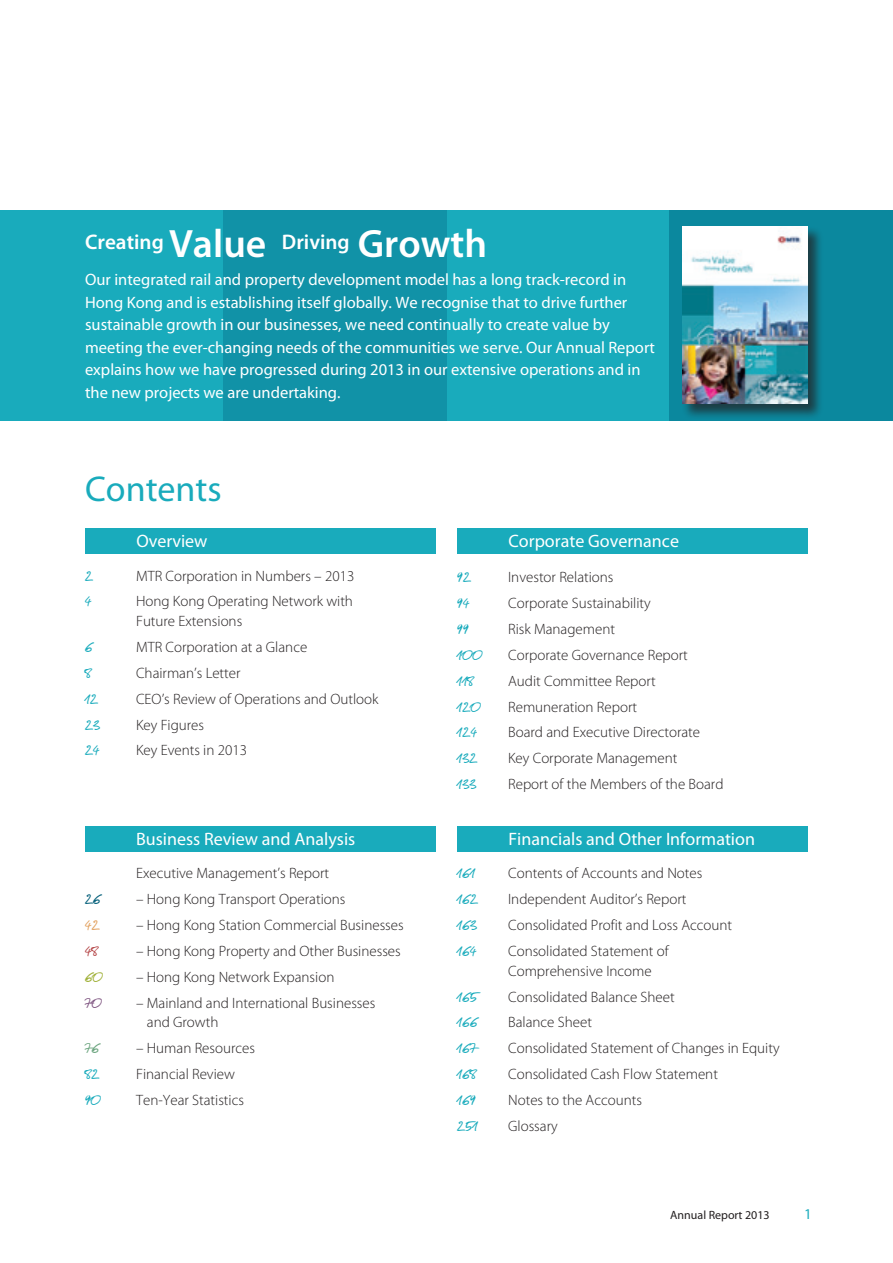
<style>
.page{position:relative;width:893px;height:1263px;background:#fff}
.page>*{position:absolute;margin:0;border:0;box-sizing:border-box;transform-origin:0 0}
.t1{font:36px "Myriad Pro";color:#19abbc}
.t2{font:600 21.15px "Myriad Pro";color:#fff}
.t3{font:19.5px "Lobbo";color:#19abbc}
.t4{font:18px "Myriad Pro";color:#fff}
.t5{font:18px "Christopherhand";color:#19abbc}
.t6{font:18px "Christopherhand";color:#005d78}
.t7{font:18px "Christopherhand";color:#e2a15f}
.t8{font:18px "Christopherhand";color:#b54749}
.t9{font:18px "Christopherhand";color:#9eaf35}
.t10{font:18px "Christopherhand";color:#805682}
.t11{font:18px "Christopherhand";color:#6aa47e}
.t12{font:16.5px/22.5px "Myriad Pro";color:#fff}
.t13{font:300 15px/19.5px "Myriad Pro";color:#231f20}
.t14{font:15px "Myriad Pro";color:#19abbc}
.t15{font:12px "Myriad Pro";color:#231f20}
.s1{font-size:39.75px}
.s2{font-family:"Christopherhand";font-size:18px}
.s3{font-family:"Lobbo";font-size:19.5px}
</style>
<div class="page">
<div style="left:0;top:210px;width:893px;height:211px;background:#19abbc"></div>
<div style="left:670px;top:210px;width:223px;height:211px;background:#0b889e"></div>
<div style="left:223px;top:210px;width:223px;height:211px;background:#1192a7"></div>
<hr style="left:0;top:210px;width:1px;height:211px;background:#bd9d45">
<div style="left:682px;top:225px;width:142px;height:194px;background:#231f20;opacity:.7"></div>
<img style="left:682px;top:226px;width:126px;height:178px">
<div style="left:85px;top:826px;width:351px;height:25px;background:#19abbc"></div>
<div style="left:85px;top:528px;width:351px;height:25px;background:#19abbc"></div>
<div style="left:457px;top:528px;width:351px;height:25px;background:#19abbc"></div>
<div style="left:457px;top:826px;width:351px;height:25px;background:#19abbc"></div>
<h2 class="t2" style="left:85px;top:230px;width:404px">Creating <span class="s1">Value</span> Driving <span class="s1">Growth</span></h2>
<p class="t12" style="left:85px;top:269px;width:571px">Our integrated rail and property development model has a long track-record in Hong Kong and is establishing itself globally. We recognise that to drive further sustainable growth in our businesses, we need continually to create value by meeting the ever-changing needs of the communities we serve. Our Annual Report explains how we have progressed during 2013 in our extensive operations and in the new projects we are undertaking.</p>
<h1 class="t1" style="left:85px;top:469px;width:138px">Contents</h1>
<p class="t4" style="left:136px;top:531px;width:73px">Overview</p>
<p class="t4" style="left:508px;top:531px;width:172px">Corporate Governance</p>
<p class="t5" style="left:85px;top:568px;width:10px">2</p>
<p class="t13" style="left:136px;top:566px;width:220px">MTR Corporation in Numbers – 2013</p>
<p class="t5" style="left:85px;top:594px;width:8px">4</p>
<p class="t13" style="left:136px;top:592px;width:218px">Hong Kong Operating Network with<br>Future Extensions</p>
<p class="t5" style="left:85px;top:640px;width:9px">6</p>
<p class="t13" style="left:136px;top:637px;width:173px">MTR Corporation at a Glance</p>
<p class="t5" style="left:85px;top:666px;width:8px">8</p>
<p class="t13" style="left:136px;top:663px;width:106px">Chairman’s Letter</p>
<p class="t5" style="left:85px;top:691px;width:15px">12</p>
<p class="t13" style="left:136px;top:689px;width:244px">CEO’s Review of Operations and Outlook</p>
<p class="t5" style="left:85px;top:717px;width:17px">23</p>
<p class="t13" style="left:136px;top:715px;width:70px">Key Figures</p>
<p class="t5" style="left:85px;top:743px;width:16px">24</p>
<p class="t13" style="left:136px;top:741px;width:112px">Key Events in 2013</p>
<h3 class="t3" style="left:457px;top:567px;width:16px">9<span class="s2">2</span></h3>
<p class="t13" style="left:508px;top:568px;width:107px">Investor Relations</p>
<h3 class="t3" style="left:457px;top:593px;width:14px">9<span class="s2">4</span></h3>
<p class="t13" style="left:508px;top:594px;width:144px">Corporate Sustainability</p>
<h3 class="t3" style="left:457px;top:619px;width:13px">99</h3>
<p class="t13" style="left:508px;top:619px;width:108px">Risk Management</p>
<p class="t5" style="left:457px;top:648px;width:27px">100</p>
<p class="t13" style="left:508px;top:645px;width:181px">Corporate Governance Report</p>
<p class="t5" style="left:457px;top:674px;width:19px">118</p>
<p class="t13" style="left:508px;top:671px;width:149px">Audit Committee Report</p>
<p class="t5" style="left:457px;top:699px;width:25px">120</p>
<p class="t13" style="left:508px;top:697px;width:130px">Remuneration Report</p>
<p class="t5" style="left:457px;top:725px;width:22px">124</p>
<p class="t13" style="left:508px;top:723px;width:193px">Board and Executive Directorate</p>
<p class="t5" style="left:457px;top:751px;width:22px">132</p>
<p class="t13" style="left:508px;top:749px;width:171px">Key Corporate Management</p>
<p class="t5" style="left:457px;top:777px;width:21px">133</p>
<p class="t13" style="left:508px;top:775px;width:217px">Report of the Members of the Board</p>
<p class="t4" style="left:136px;top:829px;width:221px">Business Review and Analysis</p>
<p class="t4" style="left:508px;top:829px;width:248px">Financials and Other Information</p>
<p class="t13" style="left:136px;top:864px;width:195px">Executive Management’s Report</p>
<p class="t5" style="left:457px;top:866px;width:20px">161</p>
<p class="t13" style="left:508px;top:864px;width:196px">Contents of Accounts and Notes</p>
<p class="t5" style="left:457px;top:892px;width:23px">162</p>
<p class="t13" style="left:508px;top:890px;width:180px">Independent Auditor’s Report</p>
<p class="t5" style="left:457px;top:918px;width:22px">163</p>
<p class="t13" style="left:508px;top:916px;width:225px">Consolidated Profit and Loss Account</p>
<p class="t5" style="left:457px;top:944px;width:21px">164</p>
<p class="t13" style="left:508px;top:941px;width:162px">Consolidated Statement of<br>Comprehensive Income</p>
<p class="t5" style="left:457px;top:989px;width:22px">165</p>
<p class="t13" style="left:508px;top:987px;width:168px">Consolidated Balance Sheet</p>
<p class="t5" style="left:457px;top:1015px;width:23px">166</p>
<p class="t13" style="left:508px;top:1013px;width:85px">Balance Sheet</p>
<p class="t5" style="left:457px;top:1041px;width:22px">167</p>
<p class="t13" style="left:508px;top:1039px;width:273px">Consolidated Statement of Changes in Equity</p>
<p class="t5" style="left:457px;top:1067px;width:21px">168</p>
<p class="t13" style="left:508px;top:1065px;width:211px">Consolidated Cash Flow Statement</p>
<p class="t5" style="left:457px;top:1093px;width:21px">16<span class="s3">9</span></p>
<p class="t13" style="left:508px;top:1090px;width:135px">Notes to the Accounts</p>
<p class="t5" style="left:457px;top:1119px;width:22px">251</p>
<p class="t13" style="left:508px;top:1116px;width:51px">Glossary</p>
<p class="t6" style="left:85px;top:892px;width:18px">26</p>
<p class="t13" style="left:136px;top:890px;width:211px">– Hong Kong Transport Operations</p>
<p class="t7" style="left:85px;top:918px;width:16px">42</p>
<p class="t13" style="left:136px;top:916px;width:269px">– Hong Kong Station Commercial Businesses</p>
<p class="t8" style="left:85px;top:944px;width:15px">48</p>
<p class="t13" style="left:136px;top:941px;width:266px">– Hong Kong Property and Other Businesses</p>
<p class="t9" style="left:85px;top:970px;width:20px">60</p>
<p class="t13" style="left:136px;top:967px;width:200px">– Hong Kong Network Expansion</p>
<p class="t10" style="left:85px;top:996px;width:19px">70</p>
<p class="t13" style="left:147px;top:993px;width:230px;text-indent:-11px">– Mainland and International Businesses and Growth</p>
<p class="t11" style="left:85px;top:1041px;width:16px">76</p>
<p class="t13" style="left:136px;top:1039px;width:120px">– Human Resources</p>
<p class="t5" style="left:85px;top:1067px;width:16px">82</p>
<p class="t13" style="left:136px;top:1065px;width:100px">Financial Review</p>
<h3 class="t3" style="left:85px;top:1090px;width:18px">9<span class="s2">0</span></h3>
<p class="t13" style="left:136px;top:1090px;width:109px">Ten-Year Statistics</p>
<p class="t15" style="left:670px;top:1208px;width:101px">Annual Report 2013</p>
<p class="t14" style="left:804px;top:1205px;width:9px">1</p>
</div>
